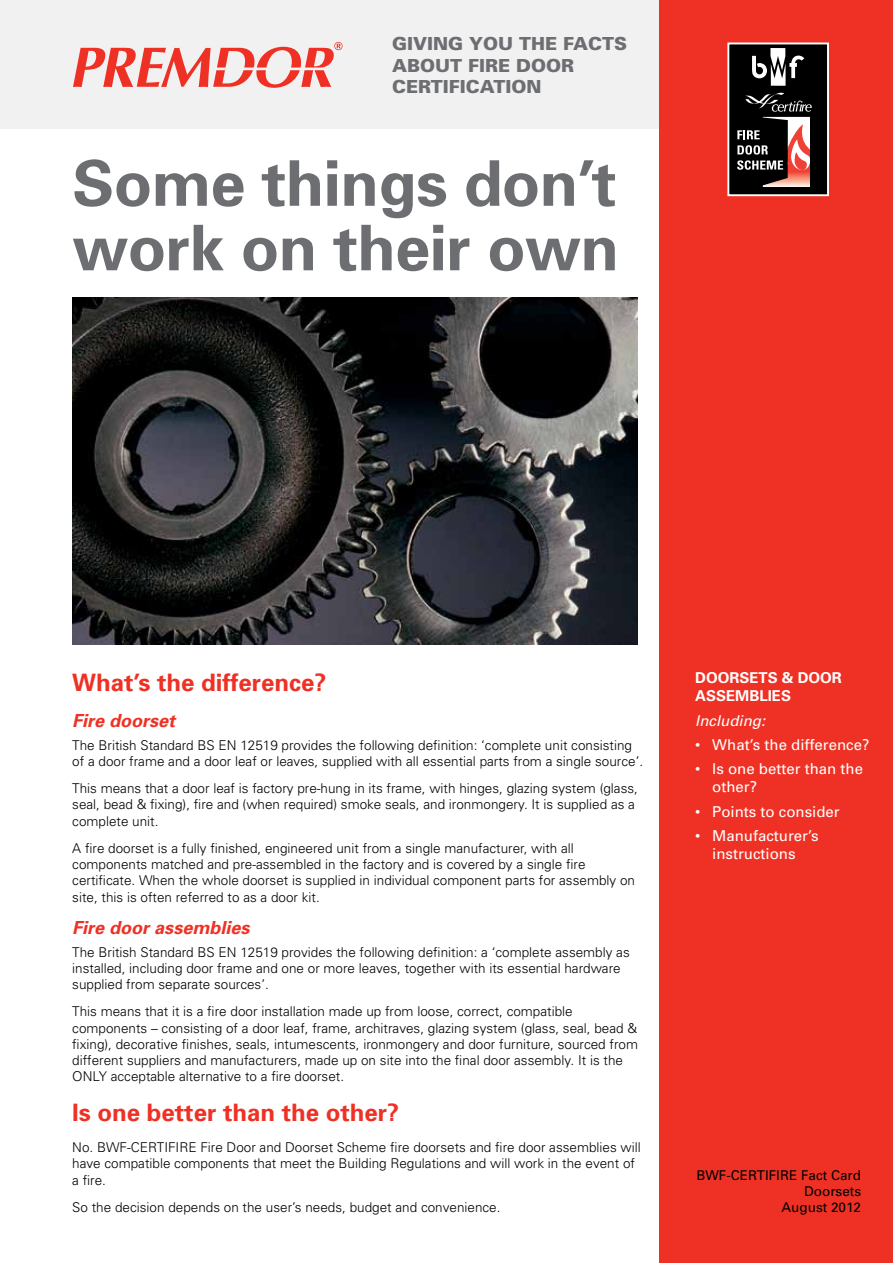
<style>
.page{position:relative;width:893px;height:1263px;background:#fff}
.page>*{position:absolute;margin:0;border:0;box-sizing:border-box;transform-origin:0 0}
.t1{font:700 63px/64.5px "Univers";letter-spacing:-.01em;color:#6d6e71}
.t2{font:700 24px "Univers";color:#ee3124}
.t3{font:900 18px/21.6px "Univers";color:#6d6e71}
.t4{font:italic 700 18px "Univers";color:#ee3124}
.t5{font:15px/18px "Univers";color:#fff}
.t6{font:700 15px/18px "Univers";color:#fff}
.t7{font:italic 15px "Univers";color:#fff}
.t8{font:300 13.5px/16.2px "Univers";color:#000}
.t9{font:13.5px/16.2px "Univers";color:#000;text-align:right}
</style>
<div class="page">
<div style="left:0;top:0;width:688px;height:128px;background:#f1f1f2"></div>
<div style="left:659px;top:0;width:234px;height:1263px;background:#ee3124"></div>
<img style="left:72px;top:298px;width:566px;height:346px">
<div style="left:728px;top:43px;width:100px;height:152px;background:#000"></div>
<div style="left:727px;top:43px;width:102px;height:153px;border:2px solid #fff"></div>
<div style="left:758px;top:114px;width:63px;height:73px;border:3px solid #000"></div>
<div style="left:753px;top:116px;width:9px;height:71px;background:#000"></div>
<div style="left:810px;top:114px;width:15px;height:74px;background:#000"></div>
<svg style="left:737px;top:118px;width:73px;height:67px"></svg>
<svg style="left:752px;top:48px;width:52px;height:38px"></svg>
<svg style="left:745px;top:93px;width:67px;height:19px"></svg>
<svg style="left:73px;top:42px;width:270px;height:46px"></svg>
<h3 class="t3" style="left:392px;top:32px;width:236px">GIVING YOU THE FACTS<br>ABOUT FIRE DOOR<br>CERTIFICATION</h3>
<h1 class="t1" style="left:72px;top:149px;width:548px">Some things don’t work on their own</h1>
<h2 class="t2" style="left:72px;top:667px;width:256px">What’s the difference?</h2>
<h3 class="t4" style="left:72px;top:709px;width:105px">Fire doorset</h3>
<p class="t8" style="left:72px;top:736px;width:572px">The British Standard BS EN 12519 provides the following definition: ‘complete unit consisting of a door frame and a door leaf or leaves, supplied with all essential parts from a single source’.</p>
<p class="t8" style="left:72px;top:780px;width:567px">This means that a door leaf is factory pre-hung in its frame, with hinges, glazing system (glass, seal, bead &amp; fixing), fire and (when required) smoke seals, and ironmongery. It is supplied as a complete unit.</p>
<p class="t8" style="left:72px;top:840px;width:564px">A fire doorset is a fully finished, engineered unit from a single manufacturer, with all components matched and pre-assembled in the factory and is covered by a single fire certificate. When the whole doorset is supplied in individual component parts for assembly on site, this is often referred to as a door kit.</p>
<h3 class="t4" style="left:72px;top:916px;width:179px">Fire door assemblies</h3>
<p class="t8" style="left:72px;top:943px;width:559px">The British Standard BS EN 12519 provides the following definition: a ‘complete assembly as installed, including door frame and one or more leaves, together with its essential hardware supplied from separate sources’.</p>
<p class="t8" style="left:72px;top:1003px;width:567px">This means that it is a fire door installation made up from loose, correct, compatible components – consisting of a door leaf, frame, architraves, glazing system (glass, seal, bead &amp; fixing), decorative finishes, seals, intumescents, ironmongery and door furniture, sourced from different suppliers and manufacturers, made up on site into the final door assembly. It is the ONLY acceptable alternative to a fire doorset.</p>
<h2 class="t2" style="left:72px;top:1097px;width:328px">Is one better than the other?</h2>
<p class="t8" style="left:72px;top:1139px;width:570px">No. BWF-CERTIFIRE Fire Door and Doorset Scheme fire doorsets and fire door assemblies will have compatible components that meet the Building Regulations and will work in the event of a fire.</p>
<p class="t8" style="left:72px;top:1198px;width:430px">So the decision depends on the user’s needs, budget and convenience.</p>
<p class="t6" style="left:695px;top:668px;width:148px">DOORSETS &amp; DOOR<br>ASSEMBLIES</p>
<p class="t7" style="left:695px;top:711px;width:72px">Including:</p>
<p class="t5" style="left:695px;top:735px;width:176px">• What’s the difference?</p>
<p class="t5" style="left:712px;top:760px;width:152px;text-indent:-17px">• Is one better than the other?</p>
<p class="t5" style="left:695px;top:802px;width:146px">• Points to consider</p>
<p class="t5" style="left:695px;top:827px;width:125px;text-align:center">• Manufacturer’s instructions</p>
<p class="t9" style="left:696px;top:1166px;width:166px">BWF-CERTIFIRE Fact Card<br>Doorsets<br>August 2012</p>
</div>
